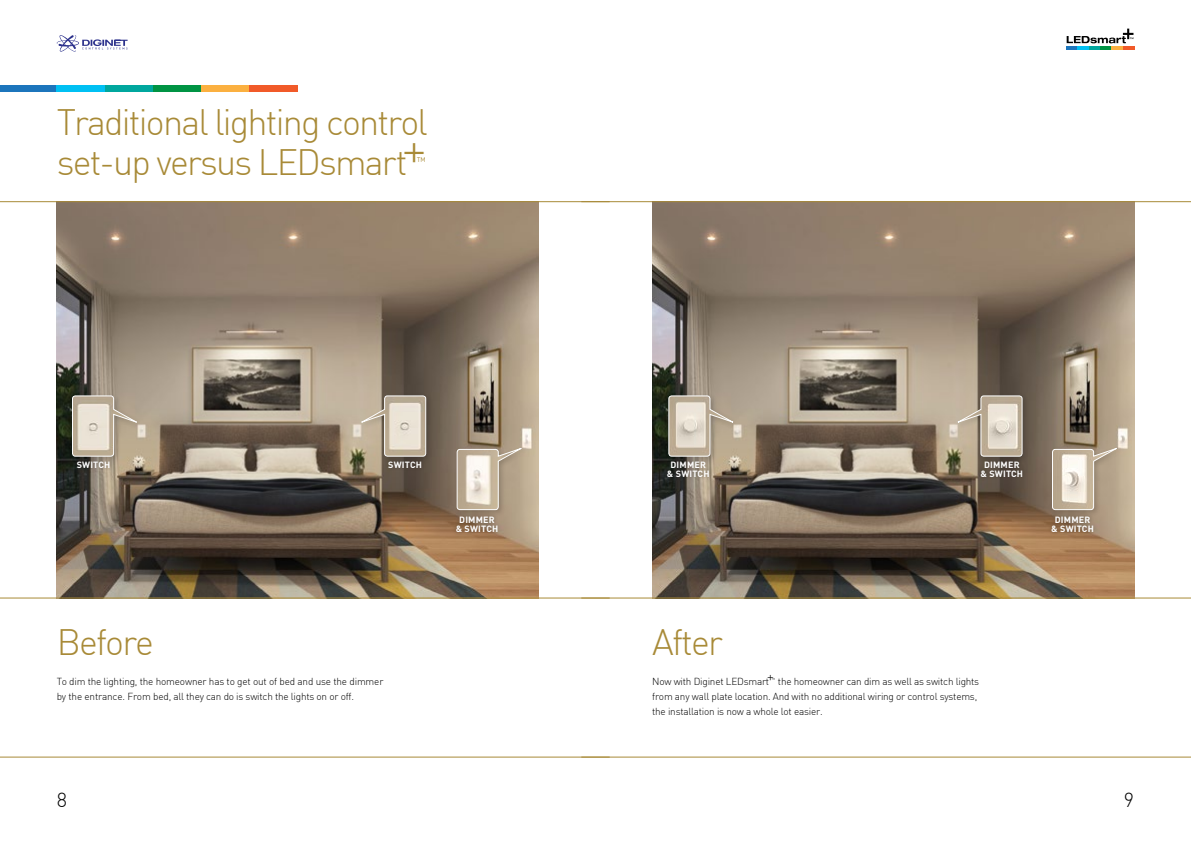
<style>
.page{position:relative;width:1191px;height:842px;background:#fff}
.page>*{position:absolute;margin:0;border:0;box-sizing:border-box;transform-origin:0 0}
.t1{font:300 36px/40px "DIN";letter-spacing:-.05em;color:#a88a37}
.t2{font:300 20px "DIN";color:#000}
.t3{font:300 10.8px "DIN";color:#a88a37}
.t4{font:300 10px/15px "DIN";letter-spacing:-.02em;color:#000}
.t5{font:700 9px/9px "DIN";letter-spacing:.02em;color:#fff;text-align:center}
.t6{font:300 4px "DIN";color:#000}
</style>
<div class="page">
<img style="left:57px;top:202px;width:482px;height:396px">
<hr style="left:0;top:757px;width:609px;height:1px;background:#a88a37">
<hr style="left:0;top:201px;width:609px;height:1px;background:#a88a37">
<hr style="left:0;top:598px;width:609px;height:1px;background:#a88a37">
<div style="left:451px;top:512px;width:50px;height:24px;background:#000;opacity:.3"></div>
<div style="left:385px;top:457px;width:41px;height:15px;background:#000;opacity:.3"></div>
<div style="left:73px;top:457px;width:41px;height:15px;background:#000;opacity:.3"></div>
<div style="left:69px;top:392px;width:75px;height:72px;background:#000;opacity:.2"></div>
<svg style="left:72px;top:395px;width:70px;height:62px"></svg>
<div style="left:358px;top:392px;width:75px;height:72px;background:#000;opacity:.2"></div>
<svg style="left:356px;top:395px;width:70px;height:62px"></svg>
<div style="left:453px;top:445px;width:75px;height:73px;background:#000;opacity:.2"></div>
<svg style="left:456px;top:446px;width:70px;height:64px"></svg>
<svg style="left:57px;top:35px;width:71px;height:17px"></svg>
<div style="left:0;top:85px;width:57px;height:6px;background:#1c75bc"></div>
<div style="left:57px;top:85px;width:48px;height:6px;background:#00c0f3"></div>
<div style="left:105px;top:85px;width:48px;height:6px;background:#00a79e"></div>
<div style="left:153px;top:85px;width:48px;height:6px;background:#009444"></div>
<div style="left:201px;top:85px;width:48px;height:6px;background:#fbb040"></div>
<div style="left:249px;top:85px;width:49px;height:6px;background:#f15a29"></div>
<img style="left:652px;top:202px;width:482px;height:396px">
<div style="left:1047px;top:512px;width:50px;height:24px;background:#000;opacity:.3"></div>
<div style="left:976px;top:457px;width:50px;height:24px;background:#000;opacity:.3"></div>
<div style="left:663px;top:457px;width:50px;height:24px;background:#000;opacity:.3"></div>
<div style="left:665px;top:392px;width:75px;height:72px;background:#000;opacity:.2"></div>
<svg style="left:668px;top:395px;width:70px;height:62px"></svg>
<div style="left:955px;top:392px;width:75px;height:72px;background:#000;opacity:.2"></div>
<svg style="left:952px;top:395px;width:70px;height:62px"></svg>
<div style="left:1048px;top:445px;width:75px;height:73px;background:#000;opacity:.2"></div>
<svg style="left:1052px;top:446px;width:70px;height:64px"></svg>
<hr style="left:581px;top:757px;width:610px;height:1px;background:#a88a37">
<hr style="left:581px;top:201px;width:610px;height:1px;background:#a88a37">
<hr style="left:581px;top:598px;width:610px;height:1px;background:#a88a37">
<hr style="left:1066px;top:46px;width:11px;height:4px;background:#1c75bc">
<hr style="left:1077px;top:46px;width:12px;height:4px;background:#00c0f3">
<hr style="left:1089px;top:46px;width:11px;height:4px;background:#00a79e">
<hr style="left:1100px;top:46px;width:11px;height:4px;background:#009444">
<hr style="left:1111px;top:46px;width:12px;height:4px;background:#fbb040">
<hr style="left:1123px;top:46px;width:11px;height:4px;background:#f15a29">
<svg style="left:1066px;top:29px;width:67px;height:14px"></svg>
<h1 class="t1" style="left:57px;top:102px;width:373px">Traditional lighting control set-up versus LEDsmart<sup>+</sup></h1>
<p class="t3" style="left:417px;top:155px;width:10px">™</p>
<p class="t5" style="left:77px;top:460px;width:35px">SWITCH</p>
<p class="t5" style="left:388px;top:460px;width:35px">SWITCH</p>
<p class="t5" style="left:456px;top:515px;width:44px">DIMMER &amp; SWITCH</p>
<h1 class="t1" style="left:57px;top:622px;width:99px">Before</h1>
<p class="t4" style="left:57px;top:673px;width:328px">To dim the lighting, the homeowner has to get out of bed and use the dimmer by the entrance. From bed, all they can do is switch the lights on or off.</p>
<p class="t5" style="left:667px;top:460px;width:44px">DIMMER &amp; SWITCH</p>
<p class="t5" style="left:980px;top:460px;width:44px">DIMMER &amp; SWITCH</p>
<p class="t5" style="left:1051px;top:515px;width:44px">DIMMER &amp; SWITCH</p>
<h1 class="t1" style="left:652px;top:622px;width:72px">After</h1>
<p class="t4" style="left:652px;top:673px;width:328px">Now with Diginet LEDsmart<sup>+</sup> the homeowner can dim as well as switch lights</p>
<p class="t6" style="left:772px;top:677px;width:5px">™</p>
<p class="t4" style="left:652px;top:688px;width:326px">from any wall plate location. And with no additional wiring or control systems, the installation is now a whole lot easier.</p>
<h2 class="t2" style="left:57px;top:787px;width:12px">8</h2>
<h2 class="t2" style="left:1124px;top:787px;width:12px">9</h2>
</div>
